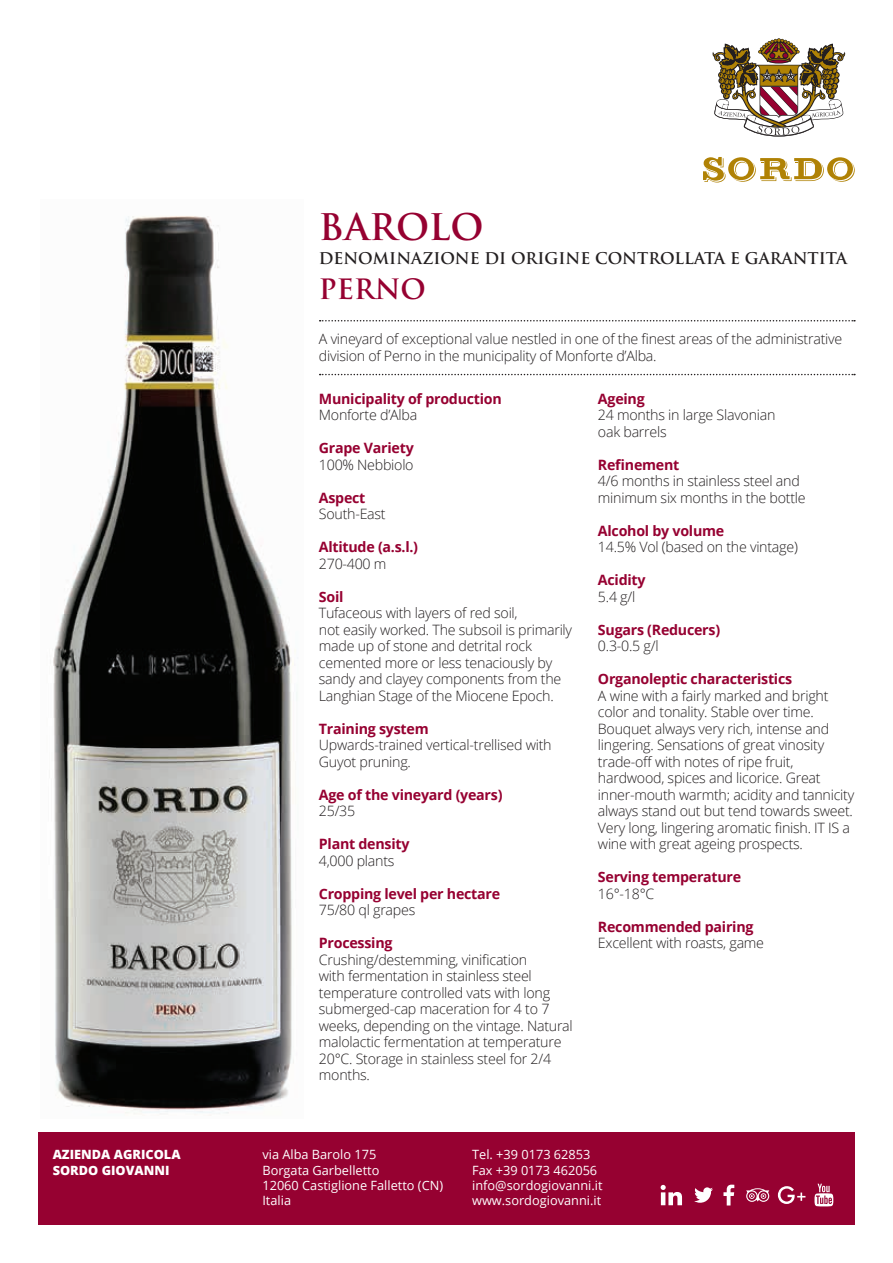
<style>
.page{position:relative;width:893px;height:1263px;background:#fff}
.page>*{position:absolute;margin:0;border:0;box-sizing:border-box;transform-origin:0 0}
.t1{font:700 35.7px "Trajan Pro";letter-spacing:-.005em;color:#960131}
.t2{font:700 27.3px "Trajan Pro";color:#960131}
.t3{font:700 15.75px "Trajan Pro";color:#231f20}
.t4{font:300 14.25px/16.5px "Open Sans";letter-spacing:-.02em;color:#231f20}
.t5{font:700 14.25px "Open Sans";letter-spacing:-.02em;color:#960131}
.t6{font:12.75px/15.3px "Open Sans";color:#fff}
.t7{font:800 12.75px/15.3px "Open Sans";color:#fff}
</style>
<div class="page">
<div style="left:38px;top:1132px;width:817px;height:93px;background:#960131"></div>
<svg style="left:712px;top:38px;width:134px;height:99px"></svg>
<svg style="left:703px;top:157px;width:152px;height:25px"></svg>
<svg style="left:723px;top:1184px;width:11px;height:21px"></svg>
<svg style="left:814px;top:1184px;width:19px;height:22px"></svg>
<svg style="left:694px;top:1187px;width:19px;height:16px"></svg>
<svg style="left:661px;top:1185px;width:21px;height:20px"></svg>
<svg style="left:778px;top:1186px;width:27px;height:18px"></svg>
<svg style="left:746px;top:1188px;width:23px;height:14px"></svg>
<img style="left:53px;top:216px;width:244px;height:900px">
<svg style="left:320px;top:320px;width:535px;height:1px"></svg>
<svg style="left:320px;top:374px;width:535px;height:1px"></svg>
<h1 class="t1" style="left:319px;top:205px;width:166px">BAROLO</h1>
<p class="t3" style="left:319px;top:249px;width:530px">DENOMINAZIONE DI ORIGINE CONTROLLATA E GARANTITA</p>
<h2 class="t2" style="left:319px;top:272px;width:108px">PERNO</h2>
<p class="t4" style="left:319px;top:331px;width:525px">A vineyard of exceptional value nestled in one of the finest areas of the administrative division of Perno in the municipality of Monforte d’Alba.</p>
<p class="t5" style="left:319px;top:388px;width:184px">Municipality of production</p>
<p class="t4" style="left:319px;top:406px;width:100px">Monforte d’Alba</p>
<p class="t5" style="left:319px;top:438px;width:96px">Grape Variety</p>
<p class="t4" style="left:319px;top:456px;width:96px">100% Nebbiolo</p>
<p class="t5" style="left:319px;top:487px;width:48px">Aspect</p>
<p class="t4" style="left:319px;top:505px;width:68px">South-East</p>
<p class="t5" style="left:319px;top:537px;width:101px">Altitude (a.s.l.)</p>
<p class="t4" style="left:319px;top:555px;width:69px">270-400 m</p>
<p class="t5" style="left:319px;top:586px;width:26px">Soil</p>
<p class="t4" style="left:319px;top:604px;width:255px">Tufaceous with layers of red soil,<br>not easily worked. The subsoil is primarily made up of stone and detrital rock cemented more or less tenaciously by sandy and clayey components from the Langhian Stage of the Miocene Epoch.</p>
<p class="t5" style="left:319px;top:718px;width:111px">Training system</p>
<p class="t4" style="left:319px;top:736px;width:234px">Upwards-trained vertical-trellised with<br>Guyot pruning.</p>
<p class="t5" style="left:319px;top:784px;width:185px">Age of the vineyard (years)</p>
<p class="t4" style="left:319px;top:802px;width:38px">25/35</p>
<p class="t5" style="left:319px;top:834px;width:92px">Plant density</p>
<p class="t4" style="left:319px;top:852px;width:77px">4,000 plants</p>
<p class="t5" style="left:319px;top:883px;width:183px">Cropping level per hectare</p>
<p class="t4" style="left:319px;top:901px;width:98px">75/80 ql grapes</p>
<p class="t5" style="left:319px;top:933px;width:75px">Processing</p>
<p class="t4" style="left:319px;top:951px;width:255px">Crushing/destemming, vinification<br>with fermentation in stainless steel temperature controlled vats with long submerged-cap maceration for 4 to 7 weeks, depending on the vintage. Natural malolactic fermentation at temperature 20°C. Storage in stainless steel for 2/4 months.</p>
<p class="t5" style="left:598px;top:388px;width:48px">Ageing</p>
<p class="t4" style="left:598px;top:406px;width:179px">24 months in large Slavonian oak barrels</p>
<p class="t5" style="left:598px;top:454px;width:83px">Refinement</p>
<p class="t4" style="left:598px;top:472px;width:209px">4/6 months in stainless steel and minimum six months in the bottle</p>
<p class="t5" style="left:598px;top:520px;width:128px">Alcohol by volume</p>
<p class="t4" style="left:598px;top:538px;width:201px">14.5% Vol (based on the vintage)</p>
<p class="t5" style="left:598px;top:570px;width:49px">Acidity</p>
<p class="t4" style="left:598px;top:588px;width:39px">5.4 g/l</p>
<p class="t5" style="left:598px;top:619px;width:124px">Sugars (Reducers)</p>
<p class="t4" style="left:598px;top:637px;width:62px">0.3-0.5 g/l</p>
<p class="t5" style="left:598px;top:669px;width:196px">Organoleptic characteristics</p>
<p class="t4" style="left:598px;top:687px;width:258px">A wine with a fairly marked and bright color and tonality. Stable over time.<br>Bouquet always very rich, intense and lingering. Sensations of great vinosity trade-off with notes of ripe fruit, hardwood, spices and licorice. Great inner-mouth warmth; acidity and tannicity always stand out but tend towards sweet.<br>Very long, lingering aromatic finish. IT IS a wine with great ageing prospects.</p>
<p class="t5" style="left:598px;top:867px;width:145px">Serving temperature</p>
<p class="t4" style="left:598px;top:885px;width:58px">16°-18°C</p>
<p class="t5" style="left:598px;top:916px;width:157px">Recommended pairing</p>
<p class="t4" style="left:598px;top:934px;width:168px">Excellent with roasts, game</p>
<p class="t7" style="left:53px;top:1146px;width:129px">AZIENDA AGRICOLA<br>SORDO GIOVANNI</p>
<p class="t6" style="left:262px;top:1147px;width:182px">via Alba Barolo 175<br>Borgata Garbelletto<br>12060 Castiglione Falletto (CN)<br>Italia</p>
<p class="t6" style="left:472px;top:1147px;width:132px">Tel. +39 0173 62853<br>Fax +39 0173 462056 info@sordogiovanni.it www.sordogiovanni.it</p>
</div>
